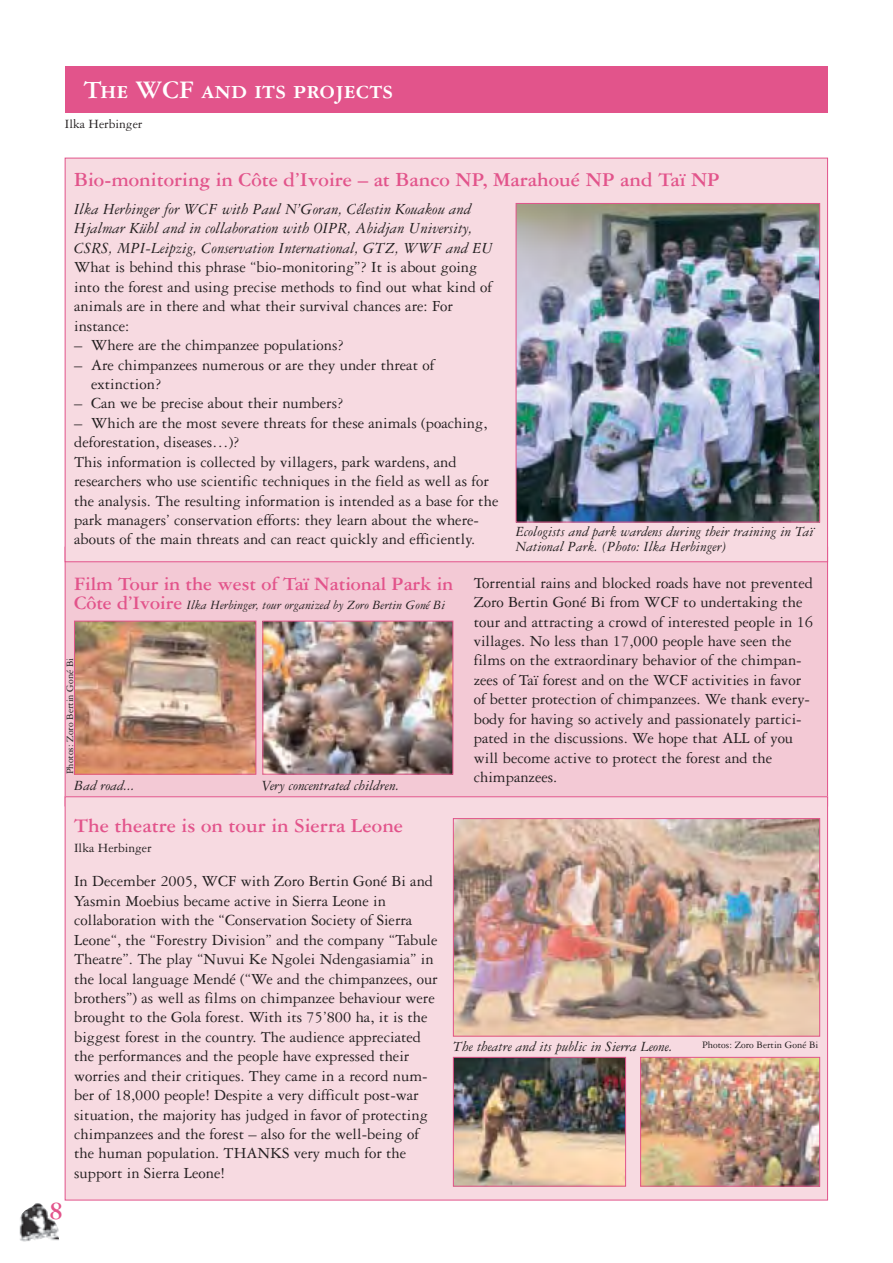
<style>
.page{position:relative;width:893px;height:1263px;background:#fff}
.page>*{position:absolute;margin:0;border:0;box-sizing:border-box;transform-origin:0 0}
.t1{font:26.85px "Garamond Three Bold SC";color:#fff}
.t2{font:700 26.85px "Garamond Three";color:#e2548b}
.t3{font:700 21px "Garamond Three";color:#e2548b}
.t4{font:700 20.25px "Garamond Three";letter-spacing:-.005em;color:#e2548b}
.t5{font:16.5px/19.5px "Garamond Three";color:#231f20}
.t6{font:italic 16.5px/19.5px "Garamond Three";color:#231f20}
.t7{font:italic 15px/15px "Garamond Three";color:#231f20}
.t8{font:italic 13.5px "Garamond Three";color:#231f20}
.t9{font:13.5px "Garamond Three";color:#231f20}
.t10{font:10.5px "Garamond Three";letter-spacing:-.005em;color:#231f20}
.s1{font-weight:700;font-style:normal;font-size:20.25px;color:#e2548b}
</style>
<div class="page">
<img style="left:19px;top:1203px;width:40px;height:39px">
<div style="left:65px;top:66px;width:763px;height:46px;background:#e2548b"></div>
<div style="left:65px;top:547px;width:762px;height:259px;background:#f3c9d5"></div>
<div style="left:65px;top:797px;width:762px;height:403px;background:#f7dae1"></div>
<div style="left:65px;top:158px;width:762px;height:404px;background:#f7dae1"></div>
<img style="left:518px;top:205px;width:300px;height:315px">
<div style="left:516px;top:203px;width:304px;height:319px;border:1px solid #e2548b"></div>
<img style="left:642px;top:1059px;width:176px;height:125px">
<div style="left:640px;top:1057px;width:180px;height:129px;border:1px solid #e2548b"></div>
<img style="left:265px;top:623px;width:186px;height:149px">
<div style="left:263px;top:621px;width:190px;height:153px;border:1px solid #e2548b"></div>
<img style="left:76px;top:623px;width:178px;height:149px">
<div style="left:74px;top:621px;width:182px;height:153px;border:1px solid #e2548b"></div>
<img style="left:455px;top:820px;width:363px;height:214px">
<div style="left:453px;top:818px;width:367px;height:218px;border:1px solid #e2548b"></div>
<img style="left:455px;top:1059px;width:169px;height:125px">
<div style="left:453px;top:1057px;width:173px;height:129px;border:1px solid #e2548b"></div>
<h1 class="t1" style="left:84px;top:81px;width:311px">The WCF and its projects</h1>
<p class="t9" style="left:65px;top:120px;width:79px">Ilka Herbinger</p>
<p class="t3" style="left:74px;top:172px;width:647px">Bio-monitoring in Côte d’Ivoire – at Banco NP, Marahoué NP and Taï NP</p>
<p class="t6" style="left:74px;top:201px;width:421px">Ilka Herbinger for WCF with Paul N’Goran, Célestin Kouakou and<br>Hjalmar Kühl and in collaboration with OIPR, Abidjan University,<br>CSRS, MPI-Leipzig, Conservation International, GTZ, WWF and EU</p>
<p class="t5" style="left:74px;top:259px;width:419px">What is behind this phrase “bio-monitoring”? It is about going into the forest and using precise methods to find out what kind of animals are in there and what their survival chances are: For instance:</p>
<p class="t5" style="left:74px;top:337px;width:271px">– Where are the chimpanzee populations?</p>
<p class="t5" style="left:91px;top:356px;width:345px;text-indent:-17px">– Are chimpanzees numerous or are they under threat of extinction?</p>
<p class="t5" style="left:74px;top:395px;width:271px">– Can we be precise about their numbers?</p>
<p class="t5" style="left:74px;top:415px;width:426px">– Which are the most severe threats for these animals (poaching, deforestation, diseases…)?<br>This information is collected by villagers, park wardens, and researchers who use scientific techniques in the field as well as for the analysis. The resulting information is intended as a base for the park managers’ conservation efforts: they learn about the where&shy;abouts of the main threats and can react quickly and efficiently.</p>
<p class="t7" style="left:516px;top:526px;width:299px">Ecologists and park wardens during their training in Taï<br>National Park. (Photo: Ilka Herbinger)</p>
<p class="t4" style="left:74px;top:577px;width:381px">Film Tour in the west of Taï National Park in</p>
<p class="t8" style="left:74px;top:601px;width:372px"><span class="s1">Côte d’Ivoire</span> Ilka Herbinger, tour organized by Zoro Bertin Goné Bi</p>
<p class="t10" style="left:66px;top:774px;width:118px;rotate:-90deg">Photos: Zoro Bertin Goné Bi</p>
<p class="t7" style="left:74px;top:779px;width:62px">Bad road...</p>
<p class="t7" style="left:262px;top:779px;width:139px">Very concentrated children.</p>
<p class="t3" style="left:74px;top:818px;width:331px">The theatre is on tour in Sierra Leone</p>
<p class="t9" style="left:74px;top:843px;width:79px">Ilka Herbinger</p>
<p class="t5" style="left:474px;top:574px;width:341px">Torrential rains and blocked roads have not prevented Zoro Bertin Goné Bi from WCF to undertaking the tour and attracting a crowd of interested people in 16 villages. No less than 17,000 people have seen the films on the extraordinary behavior of the chimpan&shy;zees of Taï forest and on the WCF activities in favor of better protection of chimpanzees. We thank every&shy;body for having so actively and passionately partici&shy;pated in the discussions. We hope that ALL of you will become active to protect the forest and the chimpanzees.</p>
<h1 class="t2" style="left:50px;top:1202px;width:15px">8</h1>
<p class="t5" style="left:74px;top:873px;width:365px">In December 2005, WCF with Zoro Bertin Goné Bi and Yasmin Moebius became active in Sierra Leone in collaboration with the “Conservation Society of Sierra Leone“, the “Forestry Division” and the company “Tabule Theatre”. The play “Nuvui Ke Ngolei Ndengasiamia” in the local language Mendé (“We and the chimpanzees, our brothers”) as well as films on chimpanzee behaviour were brought to the Gola forest. With its 75’800 ha, it is the biggest forest in the country. The audience appreciated the performances and the people have expressed their worries and their critiques. They came in a record num&shy;ber of 18,000 people! Despite a very difficult post-war situation, the majority has judged in favor of protecting chimpanzees and the forest – also for the well-being of the human population. THANKS very much for the support in Sierra Leone!</p>
<p class="t7" style="left:453px;top:1040px;width:221px">The theatre and its public in Sierra Leone.</p>
<p class="t10" style="left:702px;top:1041px;width:118px">Photos: Zoro Bertin Goné Bi</p>
</div>
